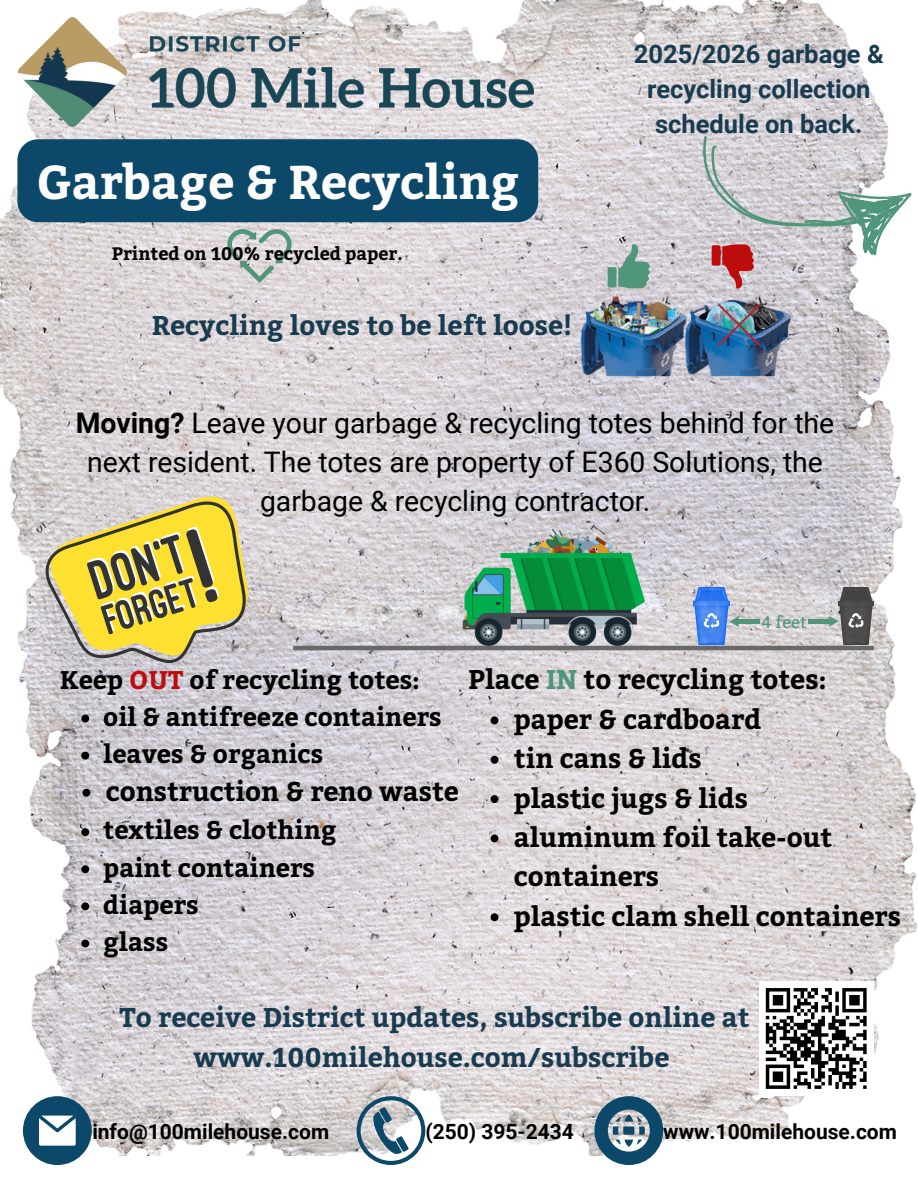
<style>
.page{position:relative;width:918px;height:1188px;background:#fff}
.page>*{position:absolute;margin:0;border:0;box-sizing:border-box;transform-origin:0 0}
.t1{font:700 47.25px "Bitter";color:#fefefe}
.t2{font:28.35px/39px "Roboto";color:#000;text-align:center}
.t3{font:700 27px/39.3px "Bitter";color:#000}
.t4{font:700 27px/39.3px "Bitter";color:#183b50;text-align:center}
.t5{font:700 25.5px "Bitter";color:#000}
.t6{font:700 25.5px/34.8px "Roboto";color:#183b50;text-align:center}
.t7{font:700 21px "Roboto";color:#000}
.t8{font:700 18px "Bitter";color:#000}
.t9{font:16.5px "Bitter";color:#50967b}
.s1{font-weight:700}
.s2{color:#bc0c0c}
.s3{color:#50967b}
</style>
<div class="page">
<img style="left:18px;top:629px;width:900px;height:526px">
<svg style="left:23px;top:1096px;width:69px;height:69px"></svg>
<svg style="left:357px;top:1096px;width:68px;height:69px"></svg>
<svg style="left:594px;top:1096px;width:69px;height:69px"></svg>
<div style="left:759px;top:981px;width:115px;height:115px;background:#fff"></div>
<svg style="left:765px;top:988px;width:102px;height:101px"></svg>
<img style="left:0;top:0;width:902px;height:629px">
<img style="left:18px;top:17px;width:515px;height:109px">
<svg style="left:41px;top:488px;width:228px;height:196px"></svg>
<svg style="left:37px;top:493px;width:229px;height:196px"></svg>
<svg style="left:86px;top:525px;width:134px;height:110px"></svg>
<svg style="left:226px;top:228px;width:67px;height:54px"></svg>
<img style="left:455px;top:529px;width:189px;height:117px">
<hr style="left:293px;top:646px;width:581px;height:4px;background:#686868">
<img style="left:694px;top:588px;width:36px;height:57px">
<img style="left:839px;top:588px;width:34px;height:57px">
<hr style="left:808px;top:619px;width:21px;height:4px;background:#50967b">
<svg style="left:829px;top:616px;width:10px;height:10px"></svg>
<hr style="left:739px;top:620px;width:21px;height:4px;background:#50967b">
<svg style="left:729px;top:616px;width:10px;height:10px"></svg>
<img style="left:578px;top:259px;width:216px;height:118px">
<svg style="left:618px;top:244px;width:32px;height:45px"></svg>
<div style="left:608px;top:267px;width:9px;height:21px;background:#50967b;border-radius:2px"></div>
<div style="left:17px;top:139px;width:521px;height:83px;background:#0c486a;border-radius:21px"></div>
<svg style="left:81px;top:715px;width:8px;height:7px"></svg>
<svg style="left:81px;top:752px;width:8px;height:8px"></svg>
<svg style="left:82px;top:789px;width:8px;height:8px"></svg>
<svg style="left:81px;top:828px;width:8px;height:8px"></svg>
<svg style="left:81px;top:865px;width:8px;height:8px"></svg>
<svg style="left:81px;top:902px;width:8px;height:8px"></svg>
<svg style="left:81px;top:940px;width:8px;height:7px"></svg>
<svg style="left:491px;top:716px;width:7px;height:8px"></svg>
<svg style="left:491px;top:756px;width:7px;height:8px"></svg>
<svg style="left:491px;top:795px;width:7px;height:8px"></svg>
<svg style="left:491px;top:835px;width:7px;height:7px"></svg>
<svg style="left:491px;top:913px;width:7px;height:8px"></svg>
<svg style="left:684px;top:88px;width:228px;height:201px"></svg>
<div style="left:712px;top:245px;width:9px;height:21px;background:#bc0c0c;border-radius:2px"></div>
<p class="t1" style="left:36px;top:148px;width:484px">Garbage &amp; Recycling</p>
<h4 class="t8" style="left:112px;top:240px;width:293px">Printed on 100% recycled paper.</h4>
<p class="t4" style="left:152px;top:304px;width:422px">Recycling loves to be left loose!</p>
<p class="t6" style="left:634px;top:37px;width:251px">2025/2026 garbage &amp; recycling collection schedule on back.</p>
<p class="t2" style="left:76px;top:404px;width:760px"><span class="s1">Moving?</span> Leave your garbage &amp; recycling totes behind for the next resident. The totes are property of E360 Solutions, the garbage &amp; recycling contractor.</p>
<p class="t9" style="left:761px;top:613px;width:47px">4 feet</p>
<p class="t5" style="left:60px;top:661px;width:362px">Keep <span class="s2">OUT</span> of recycling totes:</p>
<h3 class="t5" style="left:103px;top:698px;width:340px">oil &amp; antifreeze containers</h3>
<p class="t5" style="left:103px;top:735px;width:221px">leaves &amp; organics</p>
<p class="t3" style="left:106px;top:770px;width:355px">construction &amp; reno waste</p>
<p class="t5" style="left:103px;top:812px;width:235px">textiles &amp; clothing</p>
<p class="t5" style="left:103px;top:849px;width:213px">paint containers</p>
<p class="t5" style="left:103px;top:886px;width:97px">diapers</p>
<p class="t5" style="left:103px;top:923px;width:66px">glass</p>
<p class="t3" style="left:468px;top:659px;width:360px">Place <span class="s3">IN</span> to recycling totes:</p>
<p class="t3" style="left:514px;top:698px;width:249px">paper &amp; cardboard</p>
<p class="t3" style="left:514px;top:737px;width:189px">tin cans &amp; lids</p>
<p class="t3" style="left:514px;top:777px;width:236px">plastic jugs &amp; lids</p>
<p class="t3" style="left:514px;top:816px;width:320px">aluminum foil take-out containers</p>
<h2 class="t3" style="left:514px;top:895px;width:389px">plastic clam shell containers</h2>
<h2 class="t4" style="left:120px;top:997px;width:631px">To receive District updates, subscribe online at www.100milehouse.com/subscribe</h2>
<p class="t7" style="left:92px;top:1120px;width:238px">info@100milehouse.com</p>
<p class="t7" style="left:425px;top:1120px;width:150px">(250) 395-2434</p>
<h1 class="t7" style="left:663px;top:1120px;width:235px">www.100milehouse.com</h1>
</div>
